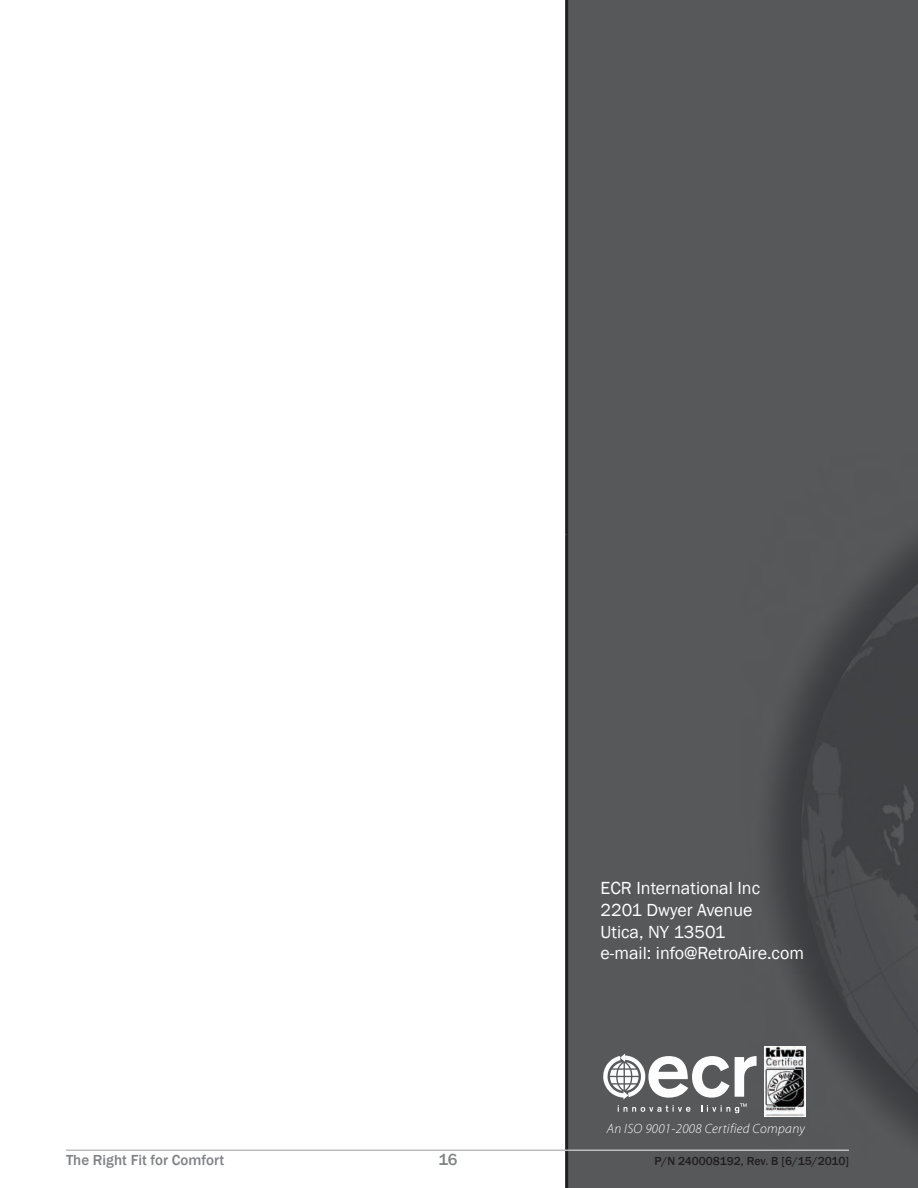
<style>
.page{position:relative;width:918px;height:1188px;background:#fff}
.page>*{position:absolute;margin:0;border:0;box-sizing:border-box;transform-origin:0 0}
.t1{font:18px/21.6px "Franklin Gothic";color:#fff}
.t2{font:500 16.5px "Franklin Gothic";color:#808285}
.t3{font:500 15px "Franklin Gothic";color:#808285}
.t4{font:italic 300 13.5px "Myriad Pro";letter-spacing:.02em;color:#fff}
.t5{font:500 12px "Franklin Gothic";color:#231f20}
</style>
<div class="page">
<div style="left:567px;top:0;width:351px;height:1188px;background:#57585a"></div>
<hr style="left:565px;top:0;width:3px;height:534px;background:#231f20">
<hr style="left:565px;top:534px;width:3px;height:654px;background:#231f20">
<img style="left:743px;top:539px;width:175px;height:611px">
<svg style="left:603px;top:1054px;width:154px;height:59px"></svg>
<hr style="left:66px;top:1150px;width:783px;height:1px;background:#bcbdc0">
<img style="left:764px;top:1046px;width:42px;height:71px">
<p class="t1" style="left:601px;top:878px;width:205px">ECR International Inc<br>2201 Dwyer Avenue<br>Utica, NY 13501<br>e-mail: info@RetroAire.com</p>
<p class="t4" style="left:607px;top:1121px;width:200px">An ISO 9001-2008 Certified Company</p>
<p class="t3" style="left:66px;top:1151px;width:160px">The Right Fit for Comfort</p>
<p class="t2" style="left:438px;top:1149px;width:21px">16</p>
<p class="t5" style="left:654px;top:1154px;width:196px">P/N 240008192, Rev. B [6/15/2010]</p>
</div>
